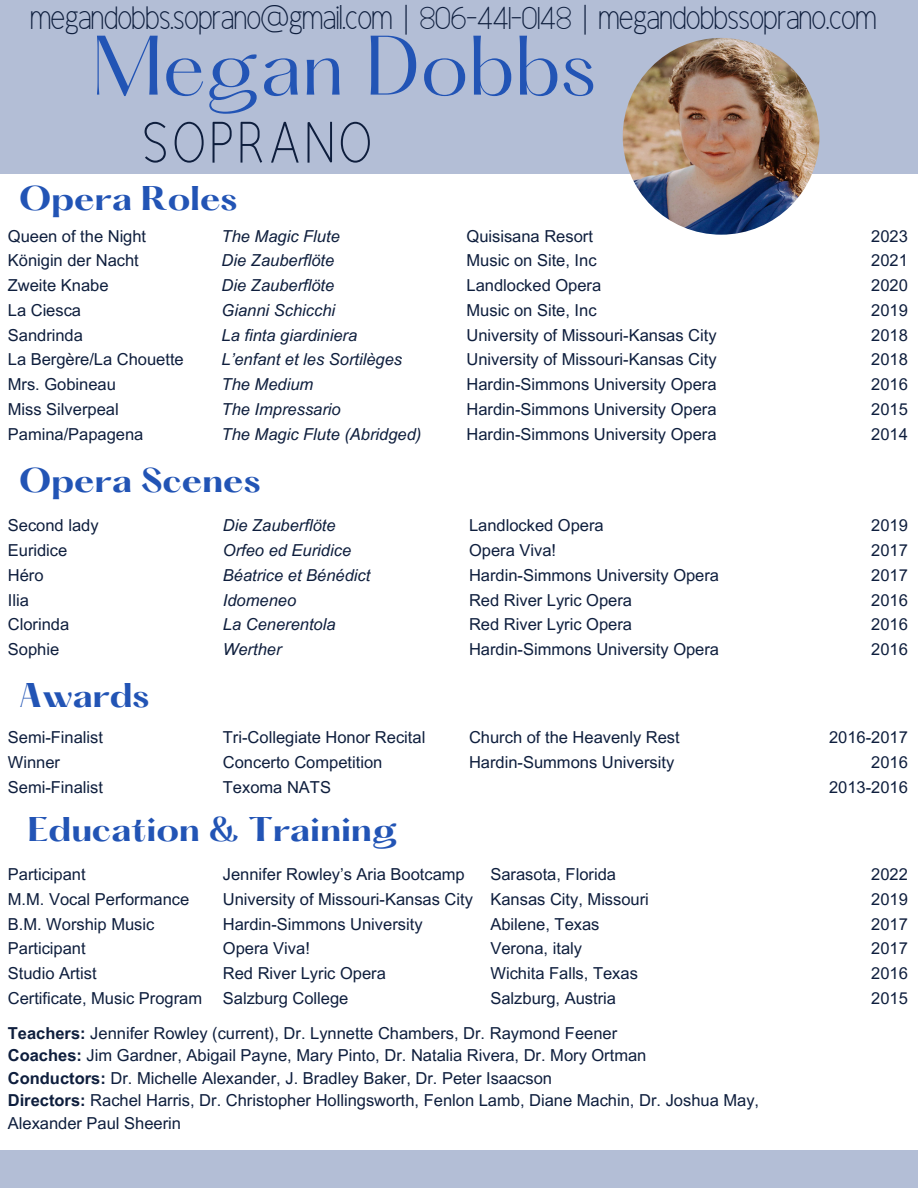
<style>
.page{position:relative;width:918px;height:1188px;background:#fff}
.page>*{position:absolute;margin:0;border:0;box-sizing:border-box;transform-origin:0 0}
.t1{font:73.65px "Hatton";color:#2254b5}
.t2{font:55.95px "Ad Bhashitha";letter-spacing:.11em;color:#0e1e3d}
.t3{font:33px "Ad Bhashitha";color:#0e1e3d}
.t4{font:700 30px "Hatton";color:#2254b5}
.t5{font:16.5px "Arial MT Pro";color:#0e1e3d}
.t6{font:italic 16.5px "Arial MT Pro";color:#0e1e3d}
.s1{font-weight:700}
</style>
<div class="page">
<div style="left:0;top:0;width:918px;height:174px;background:#b3bed6"></div>
<div style="left:0;top:1150px;width:918px;height:38px;background:#b3bed6"></div>
<img style="left:623px;top:38px;width:196px;height:197px;border-radius:50%">
<p class="t3" style="left:30px;top:5px;width:847px">megandobbs.soprano@gmail.com | 806-441-0148 | megandobbssoprano.com</p>
<p class="t1" style="left:92px;top:31px;width:506px">Megan Dobbs</p>
<p class="t2" style="left:143px;top:122px;width:230px">SOPRANO</p>
<p class="t4" style="left:19px;top:185px;width:220px">Opera Roles</p>
<p class="t5" style="left:8px;top:230px;width:140px">Queen of the Night</p>
<p class="t6" style="left:222px;top:230px;width:120px">The Magic Flute</p>
<p class="t5" style="left:467px;top:230px;width:128px">Quisisana Resort</p>
<p class="t5" style="left:871px;top:230px;width:38px">2023</p>
<p class="t5" style="left:8px;top:254px;width:133px">Königin der Nacht</p>
<p class="t6" style="left:222px;top:254px;width:114px">Die Zauberflöte</p>
<p class="t5" style="left:467px;top:254px;width:132px">Music on Site, Inc</p>
<p class="t5" style="left:871px;top:254px;width:38px">2021</p>
<p class="t5" style="left:8px;top:279px;width:102px">Zweite Knabe</p>
<p class="t6" style="left:222px;top:279px;width:114px">Die Zauberflöte</p>
<p class="t5" style="left:467px;top:279px;width:136px">Landlocked Opera</p>
<p class="t5" style="left:871px;top:279px;width:38px">2020</p>
<p class="t5" style="left:8px;top:304px;width:75px">La Ciesca</p>
<p class="t6" style="left:222px;top:304px;width:115px">Gianni Schicchi</p>
<p class="t5" style="left:467px;top:304px;width:132px">Music on Site, Inc</p>
<p class="t5" style="left:871px;top:304px;width:38px">2019</p>
<p class="t5" style="left:8px;top:329px;width:77px">Sandrinda</p>
<p class="t6" style="left:222px;top:329px;width:137px">La finta giardiniera</p>
<p class="t5" style="left:467px;top:329px;width:252px">University of Missouri-Kansas City</p>
<p class="t5" style="left:871px;top:329px;width:38px">2018</p>
<p class="t5" style="left:8px;top:353px;width:177px">La Bergère/La Chouette</p>
<p class="t6" style="left:222px;top:353px;width:182px">L’enfant et les Sortilèges</p>
<p class="t5" style="left:467px;top:353px;width:252px">University of Missouri-Kansas City</p>
<p class="t5" style="left:871px;top:353px;width:38px">2018</p>
<p class="t5" style="left:8px;top:378px;width:110px">Mrs. Gobineau</p>
<p class="t6" style="left:222px;top:378px;width:93px">The Medium</p>
<p class="t5" style="left:467px;top:378px;width:252px">Hardin-Simmons University Opera</p>
<p class="t5" style="left:871px;top:378px;width:38px">2016</p>
<p class="t5" style="left:8px;top:403px;width:112px">Miss Silverpeal</p>
<p class="t6" style="left:222px;top:403px;width:121px">The Impressario</p>
<p class="t5" style="left:467px;top:403px;width:252px">Hardin-Simmons University Opera</p>
<p class="t5" style="left:871px;top:403px;width:38px">2015</p>
<p class="t5" style="left:8px;top:428px;width:137px">Pamina/Papagena</p>
<p class="t6" style="left:222px;top:428px;width:201px">The Magic Flute (Abridged)</p>
<p class="t5" style="left:467px;top:428px;width:252px">Hardin-Simmons University Opera</p>
<p class="t5" style="left:871px;top:428px;width:38px">2014</p>
<p class="t4" style="left:19px;top:466px;width:243px">Opera Scenes</p>
<p class="t5" style="left:8px;top:519px;width:92px">Second lady</p>
<p class="t6" style="left:223px;top:519px;width:114px">Die Zauberflöte</p>
<p class="t5" style="left:469px;top:519px;width:136px">Landlocked Opera</p>
<p class="t5" style="left:871px;top:519px;width:38px">2019</p>
<p class="t5" style="left:8px;top:544px;width:61px">Euridice</p>
<p class="t6" style="left:223px;top:544px;width:130px">Orfeo ed Euridice</p>
<p class="t5" style="left:469px;top:544px;width:89px">Opera Viva!</p>
<p class="t5" style="left:871px;top:544px;width:38px">2017</p>
<p class="t5" style="left:8px;top:569px;width:37px">Héro</p>
<p class="t6" style="left:223px;top:569px;width:149px">Béatrice et Bénédict</p>
<p class="t5" style="left:469px;top:569px;width:252px">Hardin-Simmons University Opera</p>
<p class="t5" style="left:871px;top:569px;width:38px">2017</p>
<p class="t5" style="left:8px;top:594px;width:23px">Ilia</p>
<p class="t6" style="left:223px;top:594px;width:75px">Idomeneo</p>
<p class="t5" style="left:469px;top:594px;width:165px">Red River Lyric Opera</p>
<p class="t5" style="left:871px;top:594px;width:38px">2016</p>
<p class="t5" style="left:8px;top:618px;width:63px">Clorinda</p>
<p class="t6" style="left:223px;top:618px;width:114px">La Cenerentola</p>
<p class="t5" style="left:469px;top:618px;width:165px">Red River Lyric Opera</p>
<p class="t5" style="left:871px;top:618px;width:38px">2016</p>
<p class="t5" style="left:8px;top:643px;width:53px">Sophie</p>
<p class="t6" style="left:223px;top:643px;width:60px">Werther</p>
<p class="t5" style="left:469px;top:643px;width:252px">Hardin-Simmons University Opera</p>
<p class="t5" style="left:871px;top:643px;width:38px">2016</p>
<p class="t4" style="left:19px;top:681px;width:132px">Awards</p>
<p class="t5" style="left:8px;top:731px;width:97px">Semi-Finalist</p>
<p class="t5" style="left:223px;top:731px;width:204px">Tri-Collegiate Honor Recital</p>
<p class="t5" style="left:469px;top:731px;width:212px">Church of the Heavenly Rest</p>
<p class="t5" style="left:829px;top:731px;width:80px">2016-2017</p>
<p class="t5" style="left:8px;top:756px;width:54px">Winner</p>
<p class="t5" style="left:223px;top:756px;width:161px">Concerto Competition</p>
<p class="t5" style="left:469px;top:756px;width:207px">Hardin-Summons University</p>
<p class="t5" style="left:871px;top:756px;width:38px">2016</p>
<p class="t5" style="left:8px;top:781px;width:97px">Semi-Finalist</p>
<p class="t5" style="left:223px;top:781px;width:110px">Texoma NATS</p>
<p class="t5" style="left:829px;top:781px;width:80px">2013-2016</p>
<p class="t4" style="left:27px;top:816px;width:372px">Education &amp; Training</p>
<p class="t5" style="left:8px;top:868px;width:79px">Participant</p>
<p class="t5" style="left:223px;top:868px;width:243px">Jennifer Rowley’s Aria Bootcamp</p>
<p class="t5" style="left:490px;top:868px;width:127px">Sarasota, Florida</p>
<p class="t5" style="left:871px;top:868px;width:38px">2022</p>
<p class="t5" style="left:8px;top:893px;width:183px">M.M. Vocal Performance</p>
<p class="t5" style="left:223px;top:893px;width:252px">University of Missouri-Kansas City</p>
<p class="t5" style="left:490px;top:893px;width:160px">Kansas City, Missouri</p>
<p class="t5" style="left:871px;top:893px;width:38px">2019</p>
<p class="t5" style="left:8px;top:918px;width:148px">B.M. Worship Music</p>
<p class="t5" style="left:223px;top:918px;width:201px">Hardin-Simmons University</p>
<p class="t5" style="left:490px;top:918px;width:111px">Abilene, Texas</p>
<p class="t5" style="left:871px;top:918px;width:38px">2017</p>
<p class="t5" style="left:8px;top:942px;width:79px">Participant</p>
<p class="t5" style="left:223px;top:942px;width:89px">Opera Viva!</p>
<p class="t5" style="left:490px;top:942px;width:93px">Verona, italy</p>
<p class="t5" style="left:871px;top:942px;width:38px">2017</p>
<p class="t5" style="left:8px;top:967px;width:90px">Studio Artist</p>
<p class="t5" style="left:223px;top:967px;width:165px">Red River Lyric Opera</p>
<p class="t5" style="left:490px;top:967px;width:149px">Wichita Falls, Texas</p>
<p class="t5" style="left:871px;top:967px;width:38px">2016</p>
<p class="t5" style="left:8px;top:992px;width:196px">Certificate, Music Program</p>
<p class="t5" style="left:223px;top:992px;width:127px">Salzburg College</p>
<p class="t5" style="left:490px;top:992px;width:127px">Salzburg, Austria</p>
<p class="t5" style="left:871px;top:992px;width:38px">2015</p>
<p class="t5" style="left:8px;top:1027px;width:611px"><span class="s1">Teachers:</span> Jennifer Rowley (current), Dr. Lynnette Chambers, Dr. Raymond Feener</p>
<p class="t5" style="left:8px;top:1049px;width:640px"><span class="s1">Coaches:</span> Jim Gardner, Abigail Payne, Mary Pinto, Dr. Natalia Rivera, Dr. Mory Ortman</p>
<p class="t5" style="left:8px;top:1072px;width:546px"><span class="s1">Conductors:</span> Dr. Michelle Alexander, J. Bradley Baker, Dr. Peter Isaacson</p>
<p class="t5" style="left:8px;top:1094px;width:753px"><span class="s1">Directors:</span> Rachel Harris, Dr. Christopher Hollingsworth, Fenlon Lamb, Diane Machin, Dr. Joshua May,</p>
<p class="t5" style="left:8px;top:1117px;width:175px">Alexander Paul Sheerin</p>
</div>
